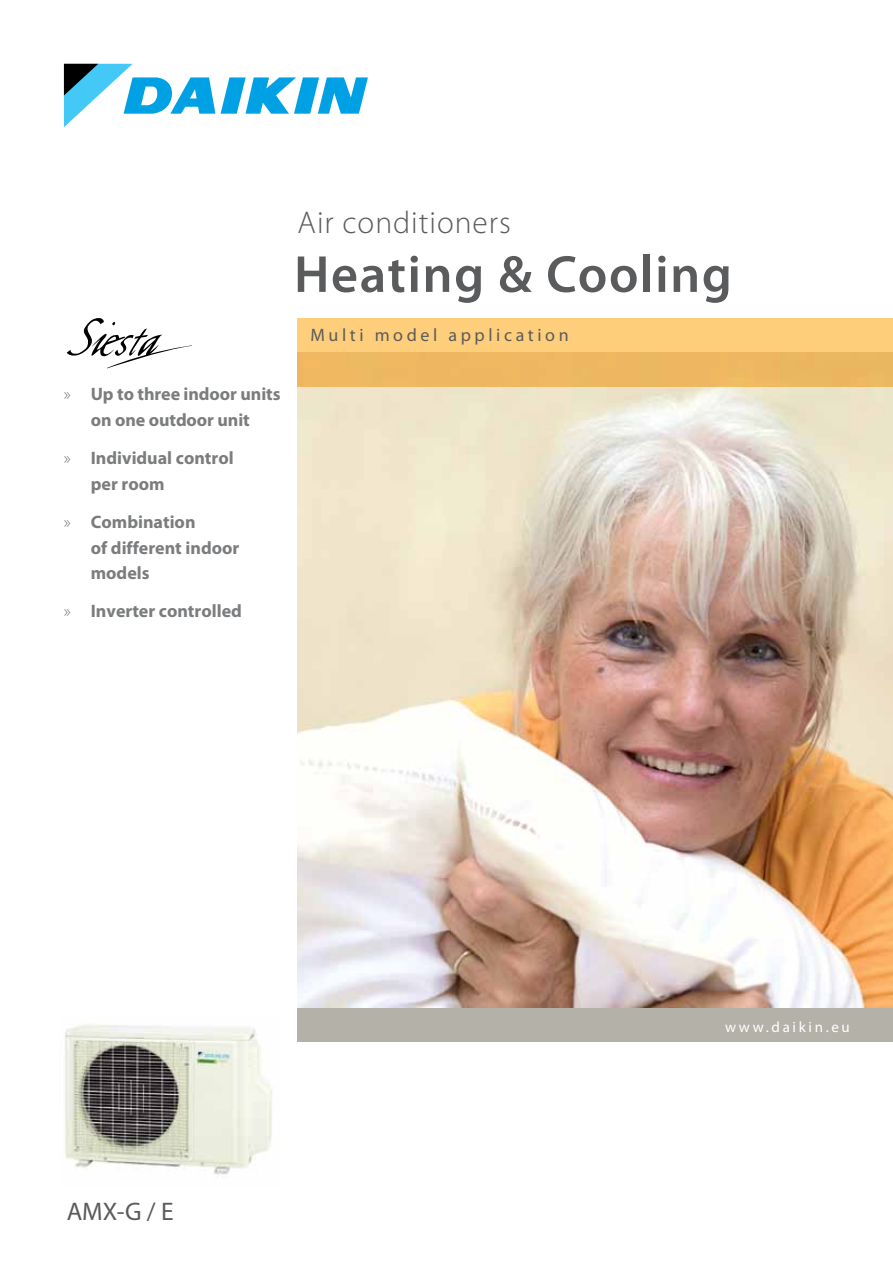
<style>
.page{position:relative;width:893px;height:1263px;background:#fff}
.page>*{position:absolute;margin:0;border:0;box-sizing:border-box;transform-origin:0 0}
.t1{font:600 52.5px "Myriad Pro";letter-spacing:.03em;color:#5a5b5d}
.t2{font:300 31.5px "Myriad Pro";letter-spacing:.03em;color:#5a5b5d}
.t3{font:25.5px "Myriad Pro";color:#5a5b5d}
.t4{font:700 18px/25.5px "Myriad Pro";color:#7a7c7e}
.t5{font:18px "Myriad Pro";letter-spacing:.2em;color:#5a5b5d}
.t6{font:15px "Myriad Pro";letter-spacing:.175em;color:#fff}
.s1{font-weight:300}
</style>
<div class="page">
<div style="left:298px;top:1008px;width:595px;height:34px;background:#b4b1a8"></div>
<img style="left:298px;top:387px;width:595px;height:621px">
<div style="left:298px;top:319px;width:595px;height:68px;background:linear-gradient(to bottom,#ffd482,#e9b25a)"></div>
<svg style="left:221px;top:77px;width:147px;height:37px"></svg>
<svg style="left:64px;top:64px;width:151px;height:63px"></svg>
<img style="left:64px;top:1024px;width:209px;height:151px">
<svg style="left:67px;top:318px;width:125px;height:50px"></svg>
<p class="t4" style="left:64px;top:381px;width:218px;text-align:center"><span class="s1">»</span> Up to three indoor units on one outdoor unit</p>
<p class="t4" style="left:91px;top:445px;width:144px;text-indent:-27px"><span class="s1">»</span> Individual control per room</p>
<p class="t4" style="left:91px;top:509px;width:150px;text-indent:-27px"><span class="s1">»</span> Combination<br>of different indoor models</p>
<p class="t4" style="left:64px;top:598px;width:180px"><span class="s1">»</span> Inverter controlled</p>
<h2 class="t2" style="left:298px;top:203px;width:215px">Air conditioners</h2>
<h1 class="t1" style="left:294px;top:241px;width:439px">Heating &amp; Cooling</h1>
<p class="t5" style="left:310px;top:324px;width:260px">Multi model application</p>
<h3 class="t3" style="left:67px;top:1195px;width:108px">AMX-G / E</h3>
<p class="t6" style="left:725px;top:1017px;width:126px">www.daikin.eu</p>
</div>
